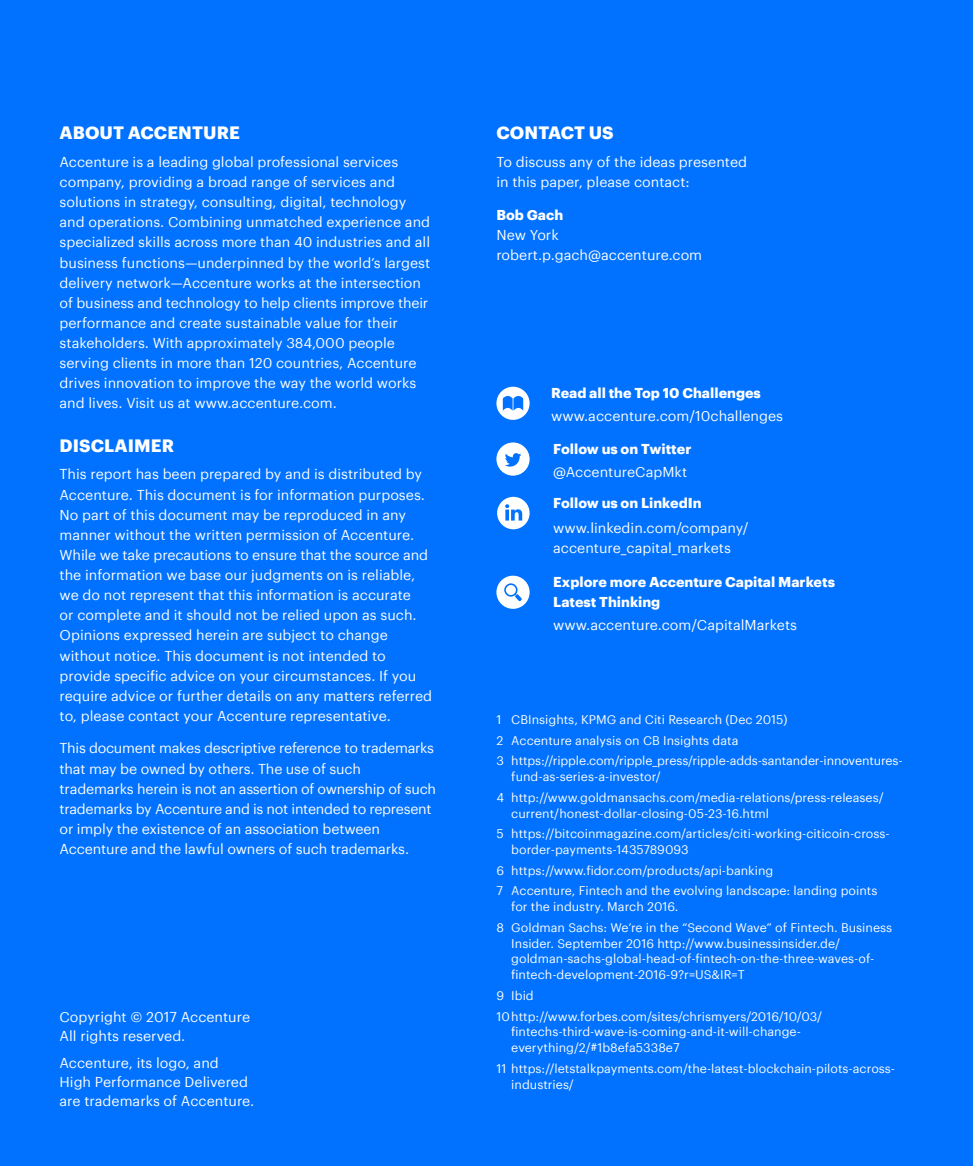
<style>
.page{position:relative;width:973px;height:1166px;background:#fff}
.page>*{position:absolute;margin:0;border:0;box-sizing:border-box;transform-origin:0 0}
.t1{font:700 17.5px "Graphik";letter-spacing:.005em;color:#fff}
.t2{font:14px/20.1px "Graphik";color:#fff}
.t3{font:14px/20.1px "Graphik";letter-spacing:-.02em;color:#fff}
.t4{font:700 14px/20.1px "Graphik";color:#fff}
.t5{font:12.25px/20.7px "Graphik";color:#fff}
</style>
<div class="page">
<div style="left:0;top:0;width:972px;height:1166px;background:#0172ff"></div>
<svg style="left:496px;top:576px;width:33px;height:33px"></svg>
<svg style="left:496px;top:442px;width:33px;height:34px"></svg>
<svg style="left:497px;top:497px;width:32px;height:32px"></svg>
<svg style="left:496px;top:387px;width:33px;height:33px"></svg>
<p class="t1" style="left:60px;top:119px;width:182px">ABOUT ACCENTURE</p>
<p class="t2" style="left:60px;top:151px;width:372px">Accenture is a leading global professional services company, providing a broad range of services and solutions in strategy, consulting, digital, technology and operations. Combining unmatched experience and specialized skills across more than 40 industries and all business functions—underpinned by the world’s largest delivery network—Accenture works at the intersection of business and technology to help clients improve their performance and create sustainable value for their stakeholders. With approximately 384,000 people serving clients in more than 120 countries, Accenture drives innovation to improve the way the world works and lives. Visit us at www.accenture.com.</p>
<p class="t1" style="left:60px;top:432px;width:116px">DISCLAIMER</p>
<p class="t2" style="left:60px;top:463px;width:374px">This report has been prepared by and is distributed by Accenture. This document is for information purposes.<br>No part of this document may be reproduced in any manner without the written permission of Accenture.<br>While we take precautions to ensure that the source and the information we base our judgments on is reliable, we do not represent that this information is accurate<br>or complete and it should not be relied upon as such.<br>Opinions expressed herein are subject to change without notice. This document is not intended to provide specific advice on your circumstances. If you require advice or further details on any matters referred to, please contact your Accenture representative.</p>
<p class="t3" style="left:60px;top:737px;width:378px">This document makes descriptive reference to trademarks that may be owned by others. The use of such trademarks herein is not an assertion of ownership of such trademarks by Accenture and is not intended to represent or imply the existence of an association between Accenture and the lawful owners of such trademarks.</p>
<p class="t2" style="left:60px;top:1006px;width:192px;line-height:19.2px">Copyright © 2017 Accenture<br>All rights reserved.</p>
<p class="t2" style="left:60px;top:1052px;width:196px;line-height:19.2px">Accenture, its logo, and<br>High Performance Delivered are trademarks of Accenture.</p>
<p class="t1" style="left:496px;top:119px;width:119px">CONTACT US</p>
<p class="t2" style="left:496px;top:151px;width:252px">To discuss any of the ideas presented in this paper, please contact:</p>
<p class="t4" style="left:496px;top:203px;width:68px">Bob Gach</p>
<p class="t2" style="left:496px;top:223px;width:207px">New York robert.p.gach@accenture.com</p>
<p class="t4" style="left:551px;top:382px;width:211px">Read all the Top 10 Challenges</p>
<p class="t2" style="left:551px;top:405px;width:233px">www.accenture.com/10challenges</p>
<p class="t4" style="left:553px;top:438px;width:140px">Follow us on Twitter</p>
<p class="t2" style="left:553px;top:460px;width:135px">@AccentureCapMkt</p>
<p class="t4" style="left:553px;top:492px;width:150px">Follow us on LinkedIn</p>
<p class="t2" style="left:553px;top:517px;width:197px">www.linkedin.com/company/ accenture_capital_markets</p>
<p class="t4" style="left:553px;top:571px;width:283px">Explore more Accenture Capital Markets<br>Latest Thinking</p>
<p class="t2" style="left:553px;top:614px;width:245px">www.accenture.com/CapitalMarkets</p>
<p class="t5" style="left:496px;top:708px;width:407px">1 CBInsights, KPMG and Citi Research (Dec 2015)<br>2 Accenture analysis on CB Insights data<br>3 https://ripple.com/ripple_press/ripple-adds-santander-innoventures-</p>
<p class="t5" style="left:496px;top:765px;width:389px;text-indent:15px">fund-as-series-a-investor/<br>4 http://www.goldmansachs.com/media-relations/press-releases/</p>
<p class="t5" style="left:496px;top:802px;width:395px;text-indent:15px">current/honest-dollar-closing-05-23-16.html<br>5 https://bitcoinmagazine.com/articles/citi-working-citicoin-cross-</p>
<p class="t5" style="left:496px;top:838px;width:382px;text-indent:15px">border-payments-1435789093<br>6 https://www.fidor.com/products/api-banking<br>7 Accenture, Fintech and the evolving landscape: landing points</p>
<p class="t5" style="left:496px;top:895px;width:397px;text-indent:15px">for the industry. March 2016.<br>8 Goldman Sachs: We’re in the “Second Wave” of Fintech. Business</p>
<p class="t5" style="left:511px;top:934px;width:364px;line-height:15.8px">Insider. September 2016 http://www.businessinsider.de/ goldman-sachs-global-head-of-fintech-on-the-three-waves-of&shy;fintech-development-2016-9?r=US&amp;IR=T</p>
<p class="t5" style="left:496px;top:984px;width:327px">9 Ibid<br>10http://www.forbes.com/sites/chrismyers/2016/10/03/</p>
<p class="t5" style="left:511px;top:1023px;width:291px;line-height:15.8px">fintechs-third-wave-is-coming-and-it-will-change&shy;everything/2/#1b8efa5338e7</p>
<p class="t5" style="left:511px;top:1059px;width:385px;line-height:15.8px;text-indent:-15px">11 https://letstalkpayments.com/the-latest-blockchain-pilots-across&shy;industries/</p>
</div>
